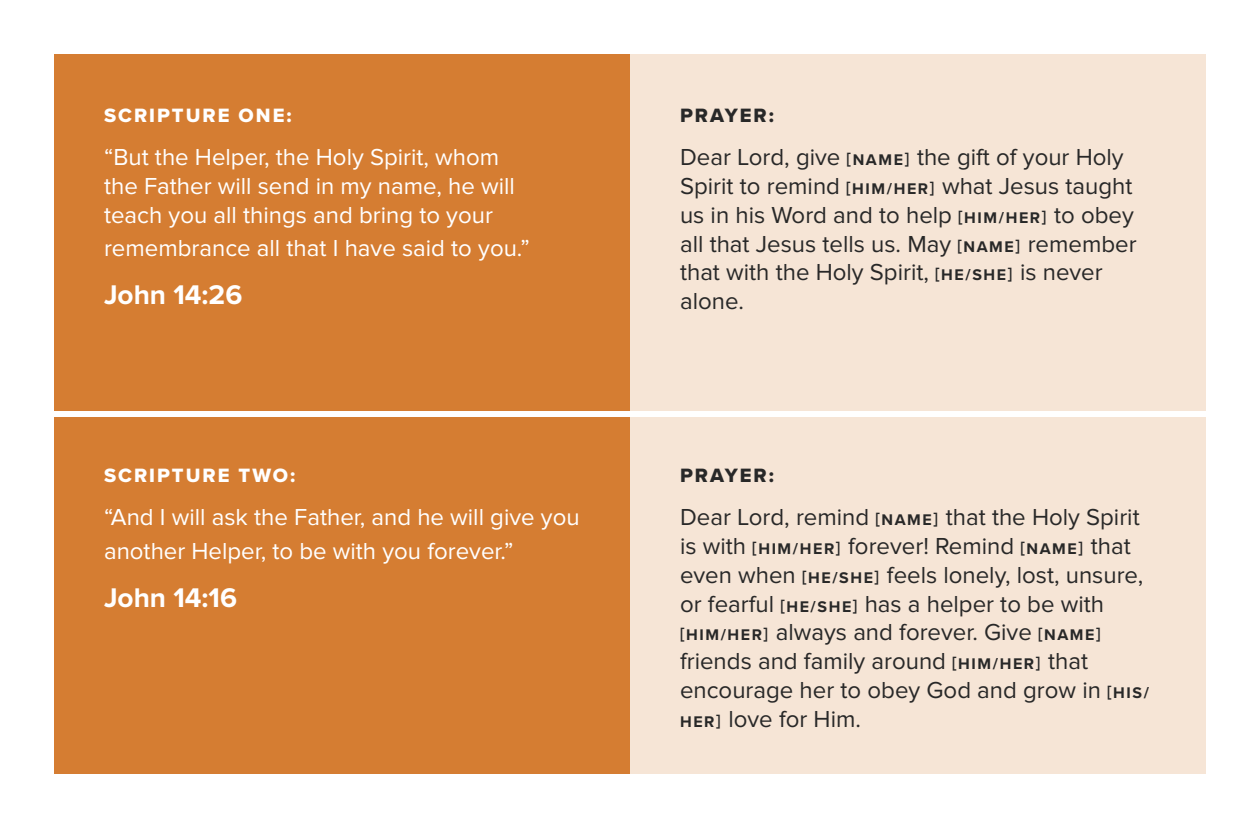
<style>
.page{position:relative;width:1260px;height:828px;background:#fff}
.page>*{position:absolute;margin:0;border:0;box-sizing:border-box;transform-origin:0 0}
.Basic_Truth_Label{font:700 28px "Proxima Nova";color:#fff}
.Basic_Truth_Label-2{font:24px/28.8px "Proxima Nova";color:#282828}
.Basic_Truth_Label-3{font:24px/28.8px "Proxima Nova";color:#fff}
.Basic_Truth_Label-4{font:20px "Proxima Nova Extrabld";letter-spacing:.1em;color:#fff}
.Basic_Truth_Label-5{font:20px "Proxima Nova Extrabld";letter-spacing:.1em;color:#282828}
.s1{font-weight:700;font-size:16px}
</style>
<div class="page">
<div style="left:54px;top:54px;width:1152px;height:720px;background:#d57d32"></div>
<div style="left:630px;top:54px;width:576px;height:360px;background:#f6e5d6"></div>
<div style="left:630px;top:414px;width:576px;height:360px;background:#f6e5d6"></div>
<div style="left:32px;top:411px;width:1228px;height:6px;background:#fff"></div>
<p class="Basic_Truth_Label-4" style="left:104px;top:100px;width:189px">SCRIPTURE ONE:</p>
<p class="Basic_Truth_Label-3" style="left:104px;top:143px;width:412px">“But the Helper, the Holy Spirit, whom the Father will send in my name, he will teach you all things and bring to your</p>
<p class="Basic_Truth_Label-3" style="left:104px;top:234px;width:427px">remembrance all that I have said to you.”</p>
<p class="Basic_Truth_Label" style="left:104px;top:274px;width:140px">John 14:26</p>
<p class="Basic_Truth_Label-4" style="left:104px;top:460px;width:193px">SCRIPTURE TWO:</p>
<p class="Basic_Truth_Label-3" style="left:104px;top:501px;width:477px;line-height:33.6px">“And I will ask the Father, and he will give you another Helper, to be with you forever.”</p>
<p class="Basic_Truth_Label" style="left:104px;top:577px;width:135px">John 14:16</p>
<p class="Basic_Truth_Label-5" style="left:680px;top:100px;width:95px">PRAYER:</p>
<p class="Basic_Truth_Label-2" style="left:680px;top:143px;width:458px">Dear Lord, give <span class="s1">[NAME]</span> the gift of your Holy Spirit to remind <span class="s1">[HIM/HER]</span> what Jesus taught us in his Word and to help <span class="s1">[HIM/HER]</span> to obey all that Jesus tells us. May <span class="s1">[NAME]</span> remember that with the Holy Spirit, <span class="s1">[HE/SHE]</span> is never alone.</p>
<p class="Basic_Truth_Label-5" style="left:680px;top:460px;width:95px">PRAYER:</p>
<p class="Basic_Truth_Label-2" style="left:680px;top:503px;width:471px">Dear Lord, remind <span class="s1">[NAME]</span> that the Holy Spirit is with <span class="s1">[HIM/HER]</span> forever! Remind <span class="s1">[NAME]</span> that even when <span class="s1">[HE/SHE]</span> feels lonely, lost, unsure, or fearful <span class="s1">[HE/SHE]</span> has a helper to be with <span class="s1">[HIM/HER]</span> always and forever. Give <span class="s1">[NAME] </span>friends and family around <span class="s1">[HIM/HER]</span> that encourage her to obey God and grow in <span class="s1">[HIS/ HER]</span> love for Him.</p>
</div>
